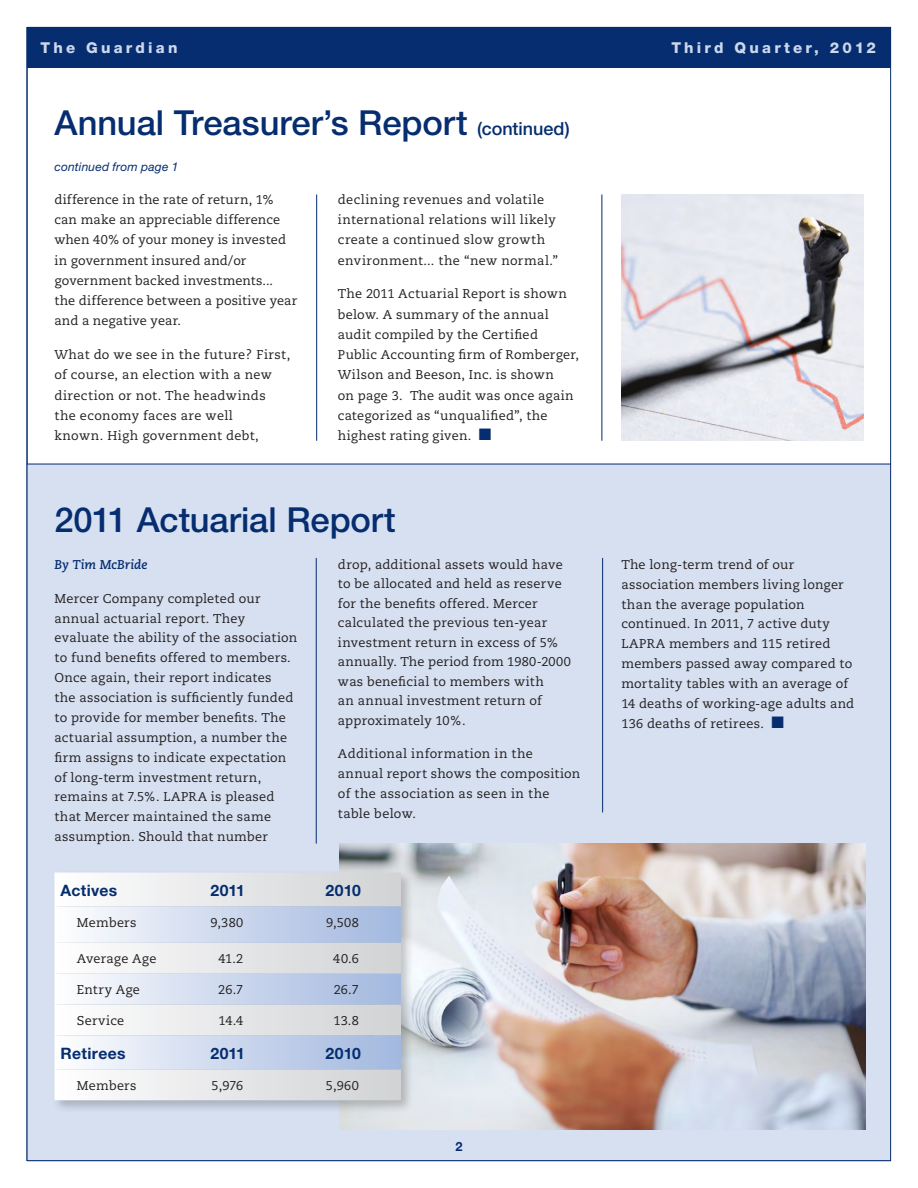
<style>
.page{position:relative;width:918px;height:1188px;background:#fff}
.page>*{position:absolute;margin:0;border:0;box-sizing:border-box;transform-origin:0 0}
.t1{font:500 34.5px "Helvetica Neue";letter-spacing:-.005em;color:#052d6f}
.t2{font:700 15.75px "Helvetica Neue";letter-spacing:.02em;color:#052d6f}
.t3{font:800 15px "Helvetica Neue";letter-spacing:.215em;color:#cdd8ed}
.t4{font:12.75px/20px "Caecilia";letter-spacing:.02em;color:#231f20}
.t5{font:italic 700 12.75px "Caecilia";color:#052d6f}
.t6{font:700 12.75px "Helvetica Neue";color:#052d6f}
.t7{font:italic 12px "Helvetica Neue";letter-spacing:.015em;color:#052d6f}
.s1{font-size:18px}
.s2{color:#052d6f}
</style>
<div class="page">
<div style="left:27px;top:464px;width:864px;height:697px;background:#d6e0f1"></div>
<hr style="left:316px;top:195px;width:1px;height:246px;background:#052d6f">
<hr style="left:316px;top:558px;width:1px;height:286px;background:#052d6f">
<hr style="left:602px;top:558px;width:1px;height:254px;background:#052d6f">
<hr style="left:602px;top:195px;width:1px;height:246px;background:#052d6f">
<img style="left:339px;top:844px;width:527px;height:285px">
<hr style="left:27px;top:27px;width:1px;height:1134px;background:#052d6f">
<div style="left:52px;top:870px;width:363px;height:244px;background:#231f20;opacity:.25"></div>
<svg style="left:54px;top:873px;width:347px;height:227px"></svg>
<svg style="left:54px;top:906px;width:347px;height:163px"></svg>
<div style="left:27px;top:27px;width:864px;height:41px;background:#052d6f"></div>
<hr style="left:27px;top:464px;width:864px;height:1px;background:#052d6f">
<hr style="left:27px;top:1160px;width:864px;height:1px;background:#052d6f">
<hr style="left:890px;top:27px;width:1px;height:1134px;background:#052d6f">
<img style="left:621px;top:195px;width:243px;height:246px">
<p class="t3" style="left:40px;top:39px;width:139px">The Guardian</p>
<p class="t3" style="left:671px;top:39px;width:206px">Third Quarter, 2012</p>
<h1 class="t1" style="left:54px;top:102px;width:517px">Annual Treasurer’s Report <span class="s1">(continued)</span></h1>
<p class="t7" style="left:54px;top:160px;width:126px">continued from page 1</p>
<p class="t4" style="left:54px;top:190px;width:244px">difference in the rate of return, 1% can make an appreciable difference when 40% of your money is invested in government insured and/or government backed investments...<br>the difference between a positive year and a negative year.</p>
<p class="t4" style="left:54px;top:345px;width:237px">What do we see in the future? First, of course, an election with a new direction or not. The headwinds the economy faces are well<br>known. High government debt,</p>
<p class="t4" style="left:338px;top:189px;width:222px">declining revenues and volatile international relations will likely create a continued slow growth environment... the “new normal.”</p>
<p class="t4" style="left:338px;top:284px;width:243px">The 2011 Actuarial Report is shown below. A summary of the annual audit compiled by the Certified<br>Public Accounting firm of Romberger,<br>Wilson and Beeson, Inc. is shown<br>on page 3. The audit was once again categorized as “unqualified”, the highest rating given. <span class="s2">■</span></p>
<h1 class="t1" style="left:54px;top:499px;width:343px">2011 Actuarial Report</h1>
<p class="t5" style="left:54px;top:557px;width:94px">By Tim McBride</p>
<p class="t4" style="left:54px;top:589px;width:244px">Mercer Company completed our annual actuarial report. They evaluate the ability of the association to fund benefits offered to members.<br>Once again, their report indicates<br>the association is sufficiently funded to provide for member benefits. The actuarial assumption, a number the firm assigns to indicate expectation of long-term investment return, remains at 7.5%. LAPRA is pleased that Mercer maintained the same assumption. Should that number</p>
<p class="t4" style="left:338px;top:555px;width:234px;line-height:19.5px">drop, additional assets would have to be allocated and held as reserve for the benefits offered. Mercer calculated the previous ten-year investment return in excess of 5% annually. The period from 1980-2000 was beneficial to members with<br>an annual investment return of approximately 10%.</p>
<p class="t4" style="left:338px;top:744px;width:244px">Additional information in the annual report shows the composition of the association as seen in the table below.</p>
<p class="t2" style="left:60px;top:880px;width:58px">Actives</p>
<p class="t2" style="left:210px;top:880px;width:36px">2011</p>
<p class="t2" style="left:326px;top:880px;width:37px">2010</p>
<p class="t4" style="left:77px;top:912px;width:61px">Members</p>
<p class="t4" style="left:210px;top:912px;width:34px">9,380</p>
<p class="t4" style="left:326px;top:912px;width:34px">9,508</p>
<p class="t4" style="left:77px;top:949px;width:81px">Average Age</p>
<p class="t4" style="left:218px;top:949px;width:27px">41.2</p>
<p class="t4" style="left:333px;top:949px;width:27px">40.6</p>
<p class="t4" style="left:77px;top:980px;width:65px">Entry Age</p>
<p class="t4" style="left:218px;top:980px;width:27px">26.7</p>
<p class="t4" style="left:334px;top:980px;width:27px">26.7</p>
<p class="t4" style="left:77px;top:1011px;width:49px">Service</p>
<p class="t4" style="left:219px;top:1011px;width:26px">14.4</p>
<p class="t4" style="left:333px;top:1011px;width:27px">13.8</p>
<p class="t2" style="left:60px;top:1043px;width:67px">Retirees</p>
<p class="t2" style="left:210px;top:1043px;width:36px">2011</p>
<p class="t2" style="left:326px;top:1043px;width:37px">2010</p>
<p class="t4" style="left:77px;top:1075px;width:61px">Members</p>
<p class="t4" style="left:212px;top:1075px;width:33px">5,976</p>
<p class="t4" style="left:326px;top:1075px;width:34px">5,960</p>
<p class="t6" style="left:455px;top:1139px;width:9px">2</p>
<p class="t4" style="left:621px;top:555px;width:234px">The long-term trend of our association members living longer than the average population continued. In 2011, 7 active duty<br>LAPRA members and 115 retired members passed away compared to mortality tables with an average of<br>14 deaths of working-age adults and<br>136 deaths of retirees. <span class="s2">■</span></p>
</div>
